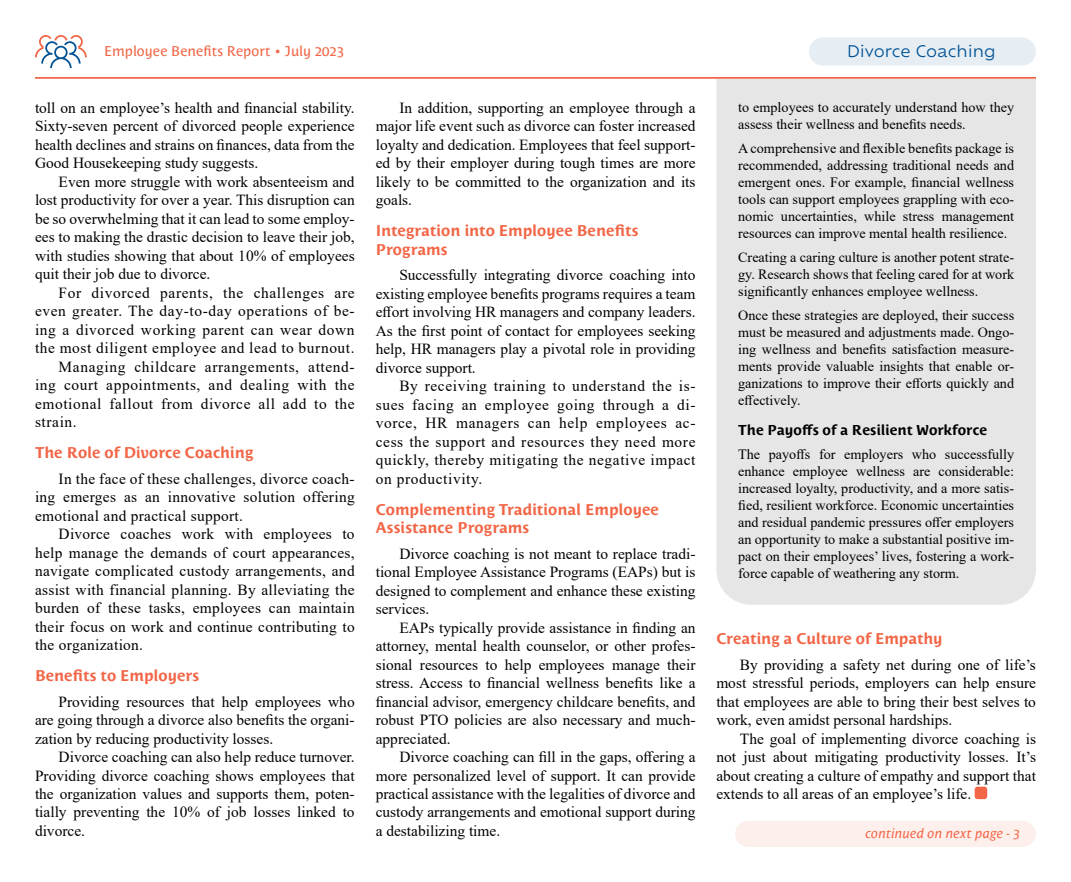
<style>
.page{position:relative;width:1071px;height:882px;background:#fff}
.page>*{position:absolute;margin:0;border:0;box-sizing:border-box;transform-origin:0 0}
.t1{font:15.75px "Ofelia Text";color:#005295}
.t2{font:15.4px/18.6px "Times New Roman";color:#000;text-align:justify}
.t3{font:15.4px "Times New Roman";letter-spacing:.04em;color:#000}
.t4{font:700 15.4px/18.6px "Costa Std";color:#f26647}
.t5{font:14.17px/17px "Times New Roman";color:#000;text-align:justify}
.t6{font:700 14.17px "Costa Std";color:#000}
.t7{font:14px "Costa Std";letter-spacing:.005em;color:#f26647}
.t8{font:italic 13.12px "Costa Std";letter-spacing:.01em;color:#f26647}
</style>
<div class="page">
<div style="left:716px;top:79px;width:320px;height:526px;background:#e6e6e6"></div>
<svg style="left:35px;top:35px;width:52px;height:33px"></svg>
<hr style="left:35px;top:77px;width:1001px;height:2px;background:#f26647">
<div style="left:975px;top:787px;width:12px;height:12px;background:#f26647;border-radius:3px"></div>
<div style="left:809px;top:37px;width:227px;height:29px;background:#e6eef4;border-radius:14px"></div>
<div style="left:735px;top:821px;width:301px;height:26px;background:#fdf0ec;border-radius:13px"></div>
<p class="t7" style="left:104px;top:43px;width:241px">Employee Benefits Report • July 2023</p>
<p class="t2" style="left:35px;top:98px;width:321px">toll on an employee’s health and financial stability.<br>Sixty-seven percent of divorced people experience health declines and strains on finances, data from the Good Housekeeping study suggests.</p>
<p class="t2" style="left:35px;top:172px;width:321px;text-indent:24px">Even more struggle with work absenteeism and lost productivity for over a year. This disruption can be so overwhelming that it can lead to some employ&shy;ees to making the drastic decision to leave their job, with studies showing that about 10% of employees quit their job due to divorce.</p>
<p class="t3" style="left:59px;top:282px;width:298px">For divorced parents, the challenges are</p>
<p class="t3" style="left:35px;top:300px;width:321px">even greater. The day-to-day operations of be-</p>
<p class="t3" style="left:35px;top:319px;width:321px">ing a divorced working parent can wear down</p>
<p class="t3" style="left:35px;top:337px;width:321px">the most diligent employee and lead to burnout.</p>
<p class="t3" style="left:59px;top:356px;width:298px">Managing childcare arrangements, attend-</p>
<p class="t3" style="left:35px;top:374px;width:321px">ing court appointments, and dealing with the</p>
<p class="t3" style="left:35px;top:393px;width:321px">emotional fallout from divorce all add to the</p>
<p class="t2" style="left:35px;top:412px;width:43px">strain.</p>
<p class="t4" style="left:35px;top:444px;width:220px">The Role of Divorce Coaching</p>
<p class="t2" style="left:35px;top:469px;width:321px;text-indent:24px">In the face of these challenges, divorce coach&shy;ing emerges as an innovative solution offering emotional and practical support.</p>
<p class="t2" style="left:35px;top:524px;width:321px;text-indent:24px">Divorce coaches work with employees to help manage the demands of court appearances, navigate complicated custody arrangements, and assist with financial planning. By alleviating the burden of these tasks, employees can maintain their focus on work and continue contributing to the organization.</p>
<p class="t4" style="left:35px;top:666px;width:166px">Benefits to Employers</p>
<p class="t2" style="left:35px;top:692px;width:321px;text-indent:24px">Providing resources that help employees who are going through a divorce also benefits the organi&shy;zation by reducing productivity losses.</p>
<p class="t2" style="left:35px;top:747px;width:321px;text-indent:24px">Divorce coaching can also help reduce turnover.<br>Providing divorce coaching shows employees that the organization values and supports them, poten&shy;tially preventing the 10% of job losses linked to divorce.</p>
<p class="t2" style="left:376px;top:98px;width:321px;text-indent:24px">In addition, supporting an employee through a major life event such as divorce can foster increased loyalty and dedication. Employees that feel support&shy;ed by their employer during tough times are more likely to be committed to the organization and its goals.</p>
<p class="t4" style="left:376px;top:222px;width:264px">Integration into Employee Benefits<br>Programs</p>
<p class="t2" style="left:376px;top:266px;width:321px;text-indent:24px">Successfully integrating divorce coaching into existing employee benefits programs requires a team effort involving HR managers and company leaders.<br>As the first point of contact for employees seeking help, HR managers play a pivotal role in providing divorce support.</p>
<p class="t2" style="left:376px;top:376px;width:321px;text-indent:24px">By receiving training to understand the is&shy;sues facing an employee going through a di&shy;vorce, HR managers can help employees ac&shy;cess the support and resources they need more quickly, thereby mitigating the negative impact on productivity.</p>
<p class="t4" style="left:376px;top:500px;width:285px">Complementing Traditional Employee<br>Assistance Programs</p>
<p class="t2" style="left:376px;top:544px;width:321px;text-indent:24px">Divorce coaching is not meant to replace tradi&shy;tional Employee Assistance Programs (EAPs) but is designed to complement and enhance these existing services.</p>
<p class="t2" style="left:376px;top:618px;width:321px;text-indent:24px">EAPs typically provide assistance in finding an attorney, mental health counselor, or other profes&shy;sional resources to help employees manage their stress. Access to financial wellness benefits like a financial advisor, emergency childcare benefits, and robust PTO policies are also necessary and much&shy;appreciated.</p>
<p class="t2" style="left:376px;top:747px;width:321px;text-indent:24px">Divorce coaching can fill in the gaps, offering a more personalized level of support. It can provide practical assistance with the legalities of divorce and custody arrangements and emotional support during a destabilizing time.</p>
<p class="t1" style="left:847px;top:40px;width:150px">Divorce Coaching</p>
<p class="t5" style="left:738px;top:98px;width:277px">to employees to accurately understand how they assess their wellness and benefits needs.</p>
<p class="t5" style="left:738px;top:139px;width:277px">A comprehensive and flexible benefits package is recommended, addressing traditional needs and emergent ones. For example, financial wellness tools can support employees grappling with eco&shy;nomic uncertainties, while stress management resources can improve mental health resilience.</p>
<p class="t5" style="left:738px;top:249px;width:277px">Creating a caring culture is another potent strate&shy;gy. Research shows that feeling cared for at work significantly enhances employee wellness.</p>
<p class="t5" style="left:738px;top:307px;width:278px">Once these strategies are deployed, their success must be measured and adjustments made. Ongo&shy;ing wellness and benefits satisfaction measure&shy;ments provide valuable insights that enable or&shy;ganizations to improve their efforts quickly and effectively.</p>
<p class="t6" style="left:738px;top:422px;width:251px">The Payoffs of a Resilient Workforce</p>
<p class="t5" style="left:738px;top:445px;width:277px">The payoffs for employers who successfully enhance employee wellness are considerable: increased loyalty, productivity, and a more satis&shy;fied, resilient workforce. Economic uncertainties and residual pandemic pressures offer employers an opportunity to make a substantial positive im&shy;pact on their employees’ lives, fostering a work&shy;force capable of weathering any storm.</p>
<p class="t4" style="left:716px;top:630px;width:228px">Creating a Culture of Empathy</p>
<p class="t2" style="left:716px;top:655px;width:321px;text-indent:24px">By providing a safety net during one of life’s most stressful periods, employers can help ensure that employees are able to bring their best selves to work, even amidst personal hardships.</p>
<p class="t2" style="left:716px;top:729px;width:321px;text-indent:24px">The goal of implementing divorce coaching is not just about mitigating productivity losses. It’s about creating a culture of empathy and support that extends to all areas of an employee’s life.</p>
<p class="t8" style="left:865px;top:826px;width:156px">continued on next page - 3</p>
</div>
